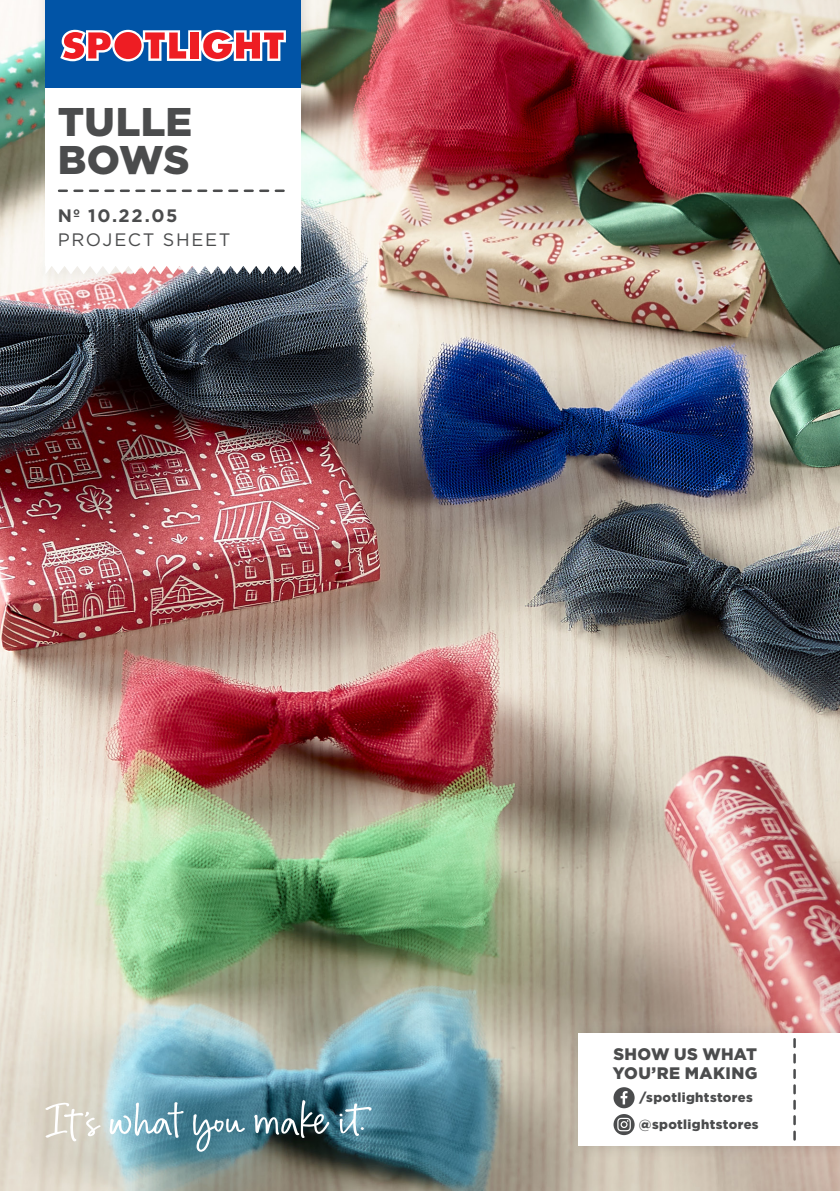
<style>
.page{position:relative;width:840px;height:1191px;background:#fff}
.page>*{position:absolute;margin:0;border:0;box-sizing:border-box;transform-origin:0 0}
.t1{font:900 40px/38.4px "Gotham";letter-spacing:.005em;color:#4b4c4d}
.t2{font:18px/24px "Gotham";letter-spacing:.095em;color:#4b4c4d}
.t3{font:900 16.6px/19.4px "Gotham";letter-spacing:.02em;color:#4b4c4d}
.t4{font:900 13px/26.8px "Gotham";letter-spacing:.025em;color:#4b4c4d}
.s1{font-weight:700}
</style>
<div class="page">
<img style="left:0;top:0;width:839px;height:1191px">
<div style="left:566px;top:1022px;width:273px;height:137px;background:#231f20;opacity:.15"></div>
<div style="left:577px;top:1033px;width:262px;height:112px;background:#fff"></div>
<svg style="left:793px;top:1039px;width:2px;height:100px"></svg>
<div style="left:613px;top:1087px;width:21px;height:21px;background:#4b4c4d;border-radius:50%"></div>
<svg style="left:620px;top:1091px;width:7px;height:13px"></svg>
<svg style="left:613px;top:1114px;width:21px;height:21px"></svg>
<svg style="left:617px;top:1117px;width:13px;height:14px"></svg>
<svg style="left:193px;top:1114px;width:52px;height:37px;background:#6694a3"></svg>
<svg style="left:45px;top:1102px;width:56px;height:39px;background:#ddd9cd"></svg>
<svg style="left:109px;top:1102px;width:74px;height:35px;background:#8fbac9"></svg>
<svg style="left:339px;top:1103px;width:32px;height:33px"></svg>
<svg style="left:254px;top:1100px;width:75px;height:38px;background:#496a75"></svg>
<div style="left:34px;top:0;width:280px;height:286px;background:#231f20;opacity:.15"></div>
<div style="left:45px;top:0;width:255px;height:89px;background:#0154a6"></div>
<svg style="left:60px;top:30px;width:226px;height:31px;background:#c77082"></svg>
<svg style="left:45px;top:266px;width:255px;height:8px"></svg>
<div style="left:45px;top:89px;width:255px;height:177px;background:#fff"></div>
<svg style="left:59px;top:189px;width:224px;height:3px"></svg>
<p class="t1" style="left:58px;top:102px;width:136px">TULLE<br>BOWS</p>
<p class="t2" style="left:58px;top:203px;width:174px"><span class="s1">Nº 10.22.05<br></span>PROJECT SHEET</p>
<p class="t3" style="left:612px;top:1043px;width:146px">SHOW US WHAT<br>YOU’RE MAKING</p>
<p class="t4" style="left:638px;top:1084px;width:121px">/spotlightstores @spotlightstores</p>
</div>
